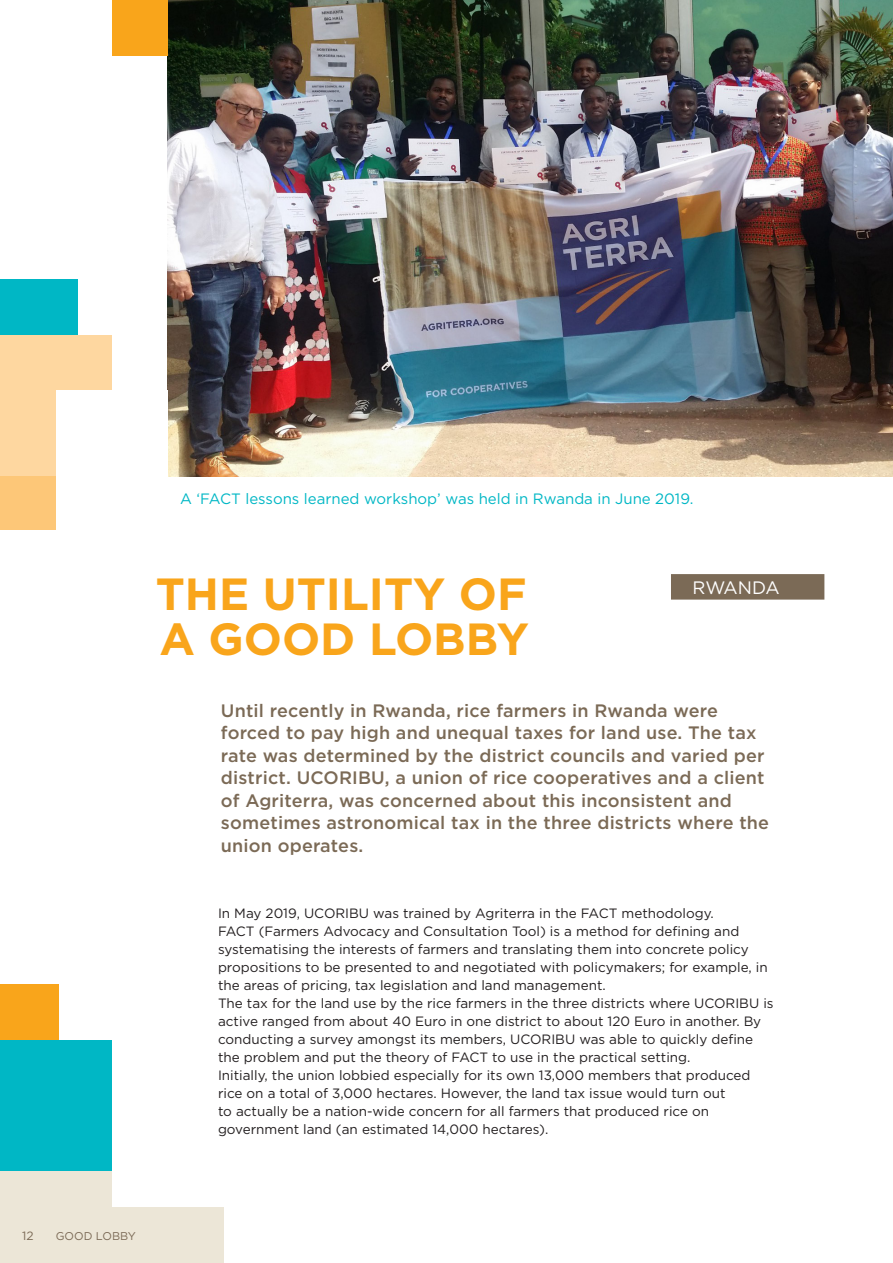
<style>
.page{position:relative;width:893px;height:1263px;background:#fff}
.page>*{position:absolute;margin:0;border:0;box-sizing:border-box;transform-origin:0 0}
.heading{font:700 45px/45px "Gotham";color:#f9a51b}
.Intro{font:500 18px/22.5px "Gotham";letter-spacing:.01em;color:#7b6a56}
.small_heading_lijn{font:18px "Gotham";letter-spacing:-.015em;color:#fff}
.tussenkop{font:15px "Gotham";color:#00b7c5}
.Plat{font:13.5px/18px "Gotham";color:#231f20}
.t1{font:12px "Gotham";color:#7b6a56}
.t2{font:11.25px "Gotham";color:#7b6a56}
</style>
<div class="page">
<div style="left:0;top:279px;width:77px;height:112px;background:#00b7c5"></div>
<div style="left:0;top:475px;width:56px;height:55px;background:#fdc778"></div>
<img style="left:167px;top:0;width:726px;height:477px">
<div style="left:112px;top:0;width:55px;height:56px;background:#f9a51b"></div>
<div style="left:0;top:335px;width:112px;height:140px;background:#fed7a0"></div>
<div style="left:56px;top:391px;width:111px;height:106px;background:#fff"></div>
<div style="left:0;top:1170px;width:112px;height:93px;background:#ece6d7"></div>
<div style="left:0;top:1207px;width:223px;height:56px;background:#ece6d7"></div>
<div style="left:0;top:984px;width:59px;height:71px;background:#f9a51b"></div>
<div style="left:0;top:1040px;width:112px;height:130px;background:#00b7c5"></div>
<div style="left:671px;top:574px;width:153px;height:26px;background:#7b6a56"></div>
<p class="tussenkop" style="left:180px;top:490px;width:515px">A ‘FACT lessons learned workshop’ was held in Rwanda in June 2019.</p>
<p class="heading" style="left:156px;top:571px;width:375px">THE UTILITY OF<br>A GOOD LOBBY</p>
<p class="small_heading_lijn" style="left:693px;top:578px;width:88px">RWANDA</p>
<p class="Intro" style="left:221px;top:699px;width:550px">Until recently in Rwanda, rice farmers in Rwanda were forced to pay high and unequal taxes for land use. The tax rate was determined by the district councils and varied per district. UCORIBU, a union of rice cooperatives and a client of Agriterra, was concerned about this inconsistent and sometimes astronomical tax in the three districts where the union operates.</p>
<p class="Plat" style="left:218px;top:904px;width:497px">In May 2019, UCORIBU was trained by Agriterra in the FACT methodology.</p>
<p class="Plat" style="left:218px;top:922px;width:551px">FACT (Farmers Advocacy and Consultation Tool) is a method for defining and systematising the interests of farmers and translating them into concrete policy propositions to be presented to and negotiated with policymakers; for example, in the areas of pricing, tax legislation and land management.</p>
<p class="Plat" style="left:218px;top:994px;width:557px">The tax for the land use by the rice farmers in the three districts where UCORIBU is active ranged from about 40 Euro in one district to about 120 Euro in another. By conducting a survey amongst its members, UCORIBU was able to quickly define the problem and put the theory of FACT to use in the practical setting.</p>
<p class="Plat" style="left:218px;top:1066px;width:534px">Initially, the union lobbied especially for its own 13,000 members that produced rice on a total of 3,000 hectares. However, the land tax issue would turn out<br>to actually be a nation-wide concern for all farmers that produced rice on government land (an estimated 14,000 hectares).</p>
<p class="t1" style="left:22px;top:1229px;width:13px">12</p>
<p class="t2" style="left:56px;top:1230px;width:145px">YOUTH IN AGRICULTURE</p>
<p class="t2" style="left:56px;top:1230px;width:82px">GOOD LOBBY</p>
</div>
